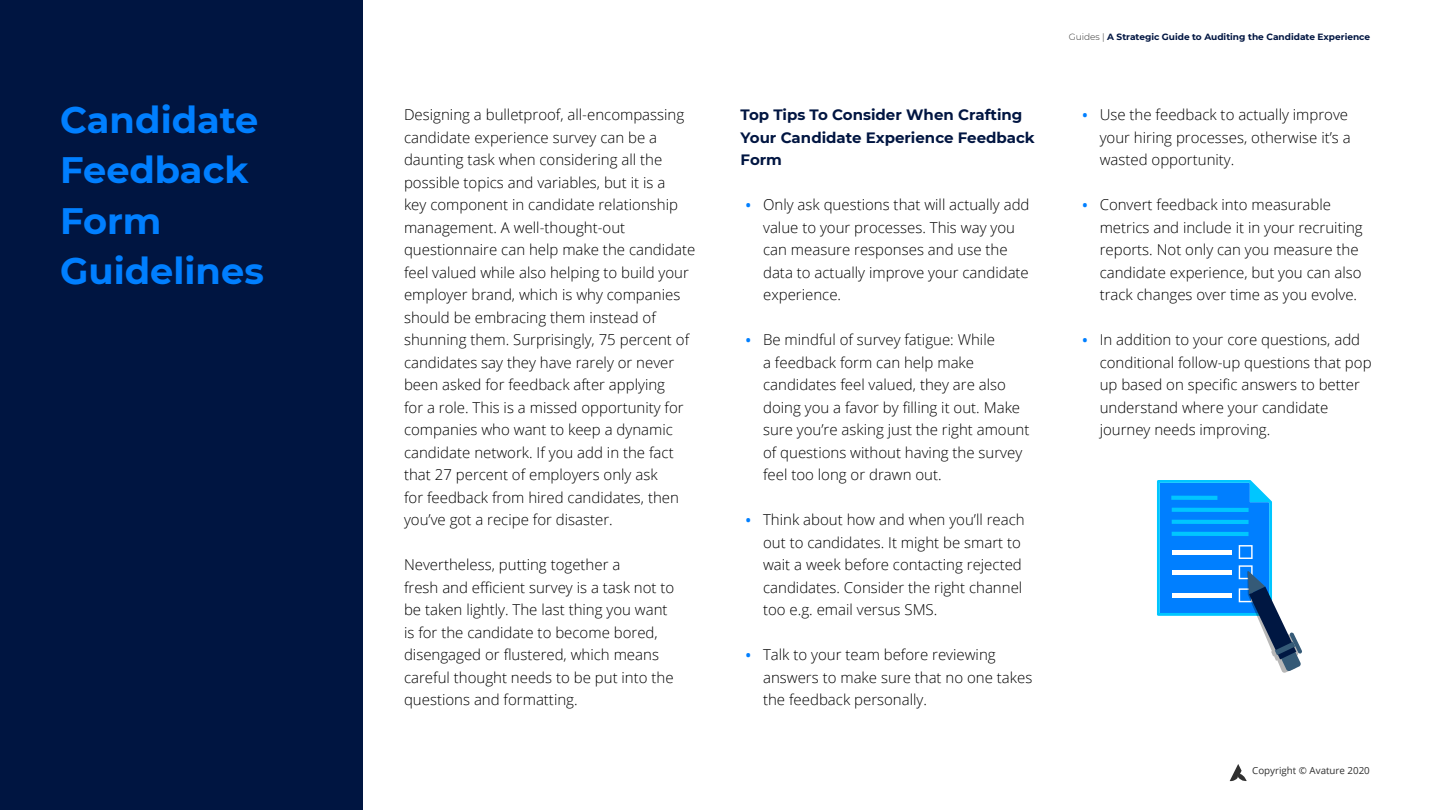
<style>
.page{position:relative;width:1440px;height:810px;background:#fff}
.page>*{position:absolute;margin:0;border:0;box-sizing:border-box;transform-origin:0 0}
.doc_title{font:700 36.75px/50.2px "Montserrat";color:#007fff}
.baseline_text{font:300 15px/22.5px "Open Sans";color:#000}
.subtitle{font:700 15px/22.5px "Montserrat";color:#001541}
.t1{font:9.75px "Open Sans";color:#303030}
.t2{font:700 9px "Montserrat";color:#001541}
.s1{font-weight:700;font-size:13.5px;color:#007fff}
.s2{font-weight:300;color:#303030}
</style>
<div class="page">
<svg style="left:1230px;top:764px;width:17px;height:18px"></svg>
<div style="left:0;top:0;width:363px;height:810px;background:#001541"></div>
<svg style="left:1157px;top:480px;width:145px;height:193px"></svg>
<p class="doc_title" style="left:60px;top:93px;width:205px">Candidate<br>Feedback<br>Form<br>Guidelines</p>
<p class="baseline_text" style="left:404px;top:103px;width:293px">Designing a bulletproof, all-encompassing candidate experience survey can be a daunting task when considering all the possible topics and variables, but it is a<br>key component in candidate relationship management. A well-thought-out questionnaire can help make the candidate feel valued while also helping to build your employer brand, which is why companies should be embracing them instead of shunning them. Surprisingly, 75 percent of candidates say they have rarely or never been asked for feedback after applying<br>for a role. This is a missed opportunity for companies who want to keep a dynamic candidate network. If you add in the fact that 27 percent of employers only ask<br>for feedback from hired candidates, then you’ve got a recipe for disaster.</p>
<p class="baseline_text" style="left:404px;top:553px;width:272px">Nevertheless, putting together a<br>fresh and efficient survey is a task not to be taken lightly. The last thing you want is for the candidate to become bored, disengaged or flustered, which means careful thought needs to be put into the questions and formatting.</p>
<p class="subtitle" style="left:741px;top:103px;width:296px">Top Tips To Consider When Crafting<br>Your Candidate Experience Feedback<br>Form</p>
<p class="baseline_text" style="left:763px;top:193px;width:268px;text-indent:-17px"><span class="s1">•</span> Only ask questions that will actually add value to your processes. This way you can measure responses and use the data to actually improve your candidate experience.</p>
<p class="baseline_text" style="left:763px;top:328px;width:268px;text-indent:-17px"><span class="s1">•</span> Be mindful of survey fatigue: While<br>a feedback form can help make candidates feel valued, they are also doing you a favor by filling it out. Make sure you’re asking just the right amount of questions without having the survey feel too long or drawn out.</p>
<p class="baseline_text" style="left:763px;top:508px;width:263px;text-indent:-17px"><span class="s1">•</span> Think about how and when you’ll reach out to candidates. It might be smart to wait a week before contacting rejected candidates. Consider the right channel too e.g. email versus SMS.</p>
<p class="baseline_text" style="left:763px;top:643px;width:271px;text-indent:-17px"><span class="s1">•</span> Talk to your team before reviewing answers to make sure that no one takes the feedback personally.</p>
<p class="t2" style="left:1069px;top:31px;width:303px"><span class="s2">Guides |</span> A Strategic Guide to Auditing the Candidate Experience</p>
<p class="baseline_text" style="left:1100px;top:103px;width:253px;text-indent:-17px"><span class="s1">•</span> Use the feedback to actually improve your hiring processes, otherwise it’s a wasted opportunity.</p>
<p class="baseline_text" style="left:1100px;top:193px;width:265px;text-indent:-17px"><span class="s1">•</span> Convert feedback into measurable metrics and include it in your recruiting reports. Not only can you measure the candidate experience, but you can also track changes over time as you evolve.</p>
<p class="baseline_text" style="left:1100px;top:328px;width:273px;text-indent:-17px"><span class="s1">•</span> In addition to your core questions, add conditional follow-up questions that pop up based on specific answers to better understand where your candidate journey needs improving.</p>
<p class="t1" style="left:1252px;top:764px;width:119px">Copyright © Avature 2020</p>
</div>
